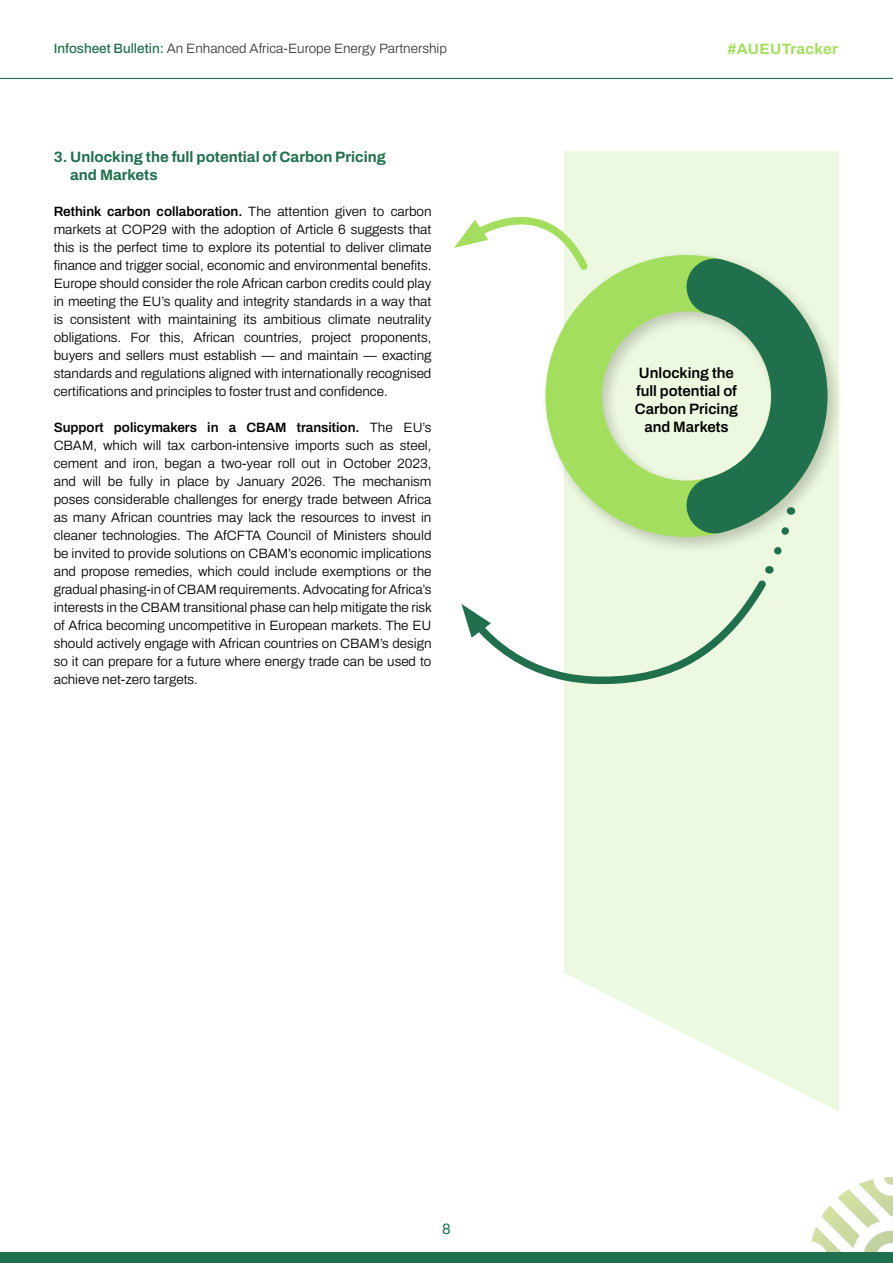
<style>
.page{position:relative;width:893px;height:1263px;background:#fff}
.page>*{position:absolute;margin:0;border:0;box-sizing:border-box;transform-origin:0 0}
.t1{font:700 15px/18px "Archivo";color:#21704d}
.t2{font:600 15px/18px "Archivo";color:#000;text-align:center}
.t3{font:700 15px "Archivo";letter-spacing:.025em;color:#a3de5e}
.t4{font:15px "Archivo";color:#21704d}
.t5{font:300 13.5px/18px "Archivo";color:#000;text-align:justify}
.t6{font:300 13.5px "Archivo";color:#3d3d3b}
.s1{font-weight:500;color:#21704d}
.s2{font-weight:600}
</style>
<div class="page">
<img style="left:813px;top:1177px;width:80px;height:75px">
<div style="left:0;top:1252px;width:893px;height:11px;background:#21704d"></div>
<hr style="left:0;top:78px;width:893px;height:1px;background:#21704d">
<svg style="left:564px;top:151px;width:275px;height:961px;background:#eef9e3"></svg>
<div style="left:540px;top:249px;width:305px;height:305px;background:#000;opacity:.2"></div>
<svg style="left:454px;top:201px;width:373px;height:488px"></svg>
<p class="t6" style="left:54px;top:38px;width:395px"><span class="s1">Infosheet Bulletin:</span> An Enhanced Africa-Europe Energy Partnership</p>
<p class="t3" style="left:727px;top:38px;width:112px">#AUEUTracker</p>
<p class="t1" style="left:70px;top:148px;width:317px;text-indent:-16px">3. Unlocking the full potential of Carbon Pricing and Markets</p>
<p class="t5" style="left:54px;top:202px;width:379px"><span class="s2">Rethink carbon collaboration.</span> The attention given to carbon markets at COP29 with the adoption of Article 6 suggests that this is the perfect time to explore its potential to deliver climate finance and trigger social, economic and environmental benefits.<br>Europe should consider the role African carbon credits could play in meeting the EU’s quality and integrity standards in a way that is consistent with maintaining its ambitious climate neutrality obligations. For this, African countries, project proponents, buyers and sellers must establish — and maintain — exacting standards and regulations aligned with internationally recognised certifications and principles to foster trust and confidence.</p>
<p class="t5" style="left:54px;top:418px;width:380px"><span class="s2">Support policymakers in a CBAM transition.</span> The EU’s CBAM, which will tax carbon-intensive imports such as steel, cement and iron, began a two-year roll out in October 2023, and will be fully in place by January 2026. The mechanism poses considerable challenges for energy trade between Africa as many African countries may lack the resources to invest in cleaner technologies. The AfCFTA Council of Ministers should be invited to provide solutions on CBAM’s economic implications and propose remedies, which could include exemptions or the gradual phasing-in of CBAM requirements. Advocating for Africa’s interests in the CBAM transitional phase can help mitigate the risk of Africa becoming uncompetitive in European markets. The EU should actively engage with African countries on CBAM’s design so it can prepare for a future where energy trade can be used to achieve net-zero targets.</p>
<p class="t2" style="left:635px;top:364px;width:105px">Unlocking the full potential of<br>Carbon Pricing and Markets</p>
<p class="t4" style="left:442px;top:1218px;width:10px">8</p>
</div>
